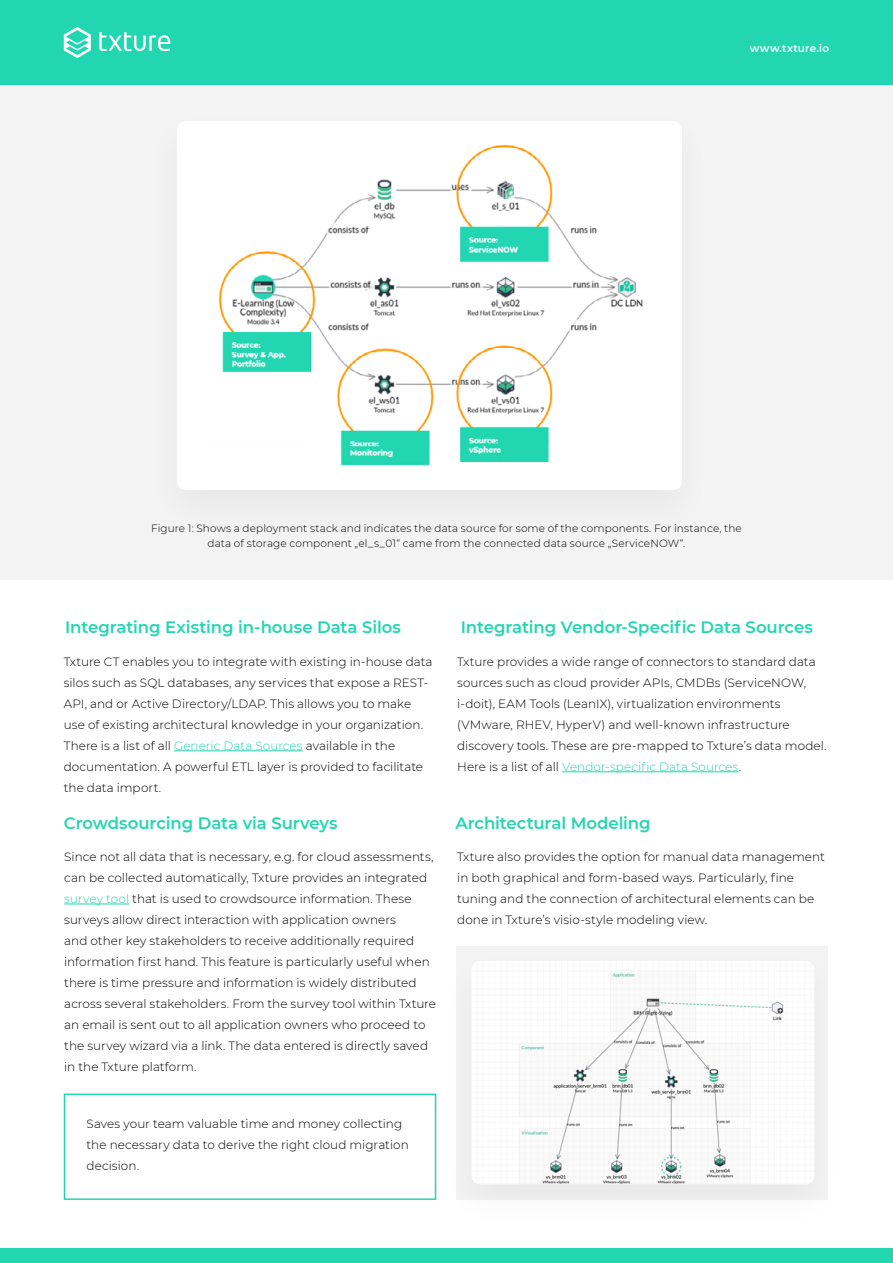
<style>
.page{position:relative;width:893px;height:1263px;background:#fff}
.page>*{position:absolute;margin:0;border:0;box-sizing:border-box;transform-origin:0 0}
.t1{font:600 16.5px "Montserrat";letter-spacing:-.005em;color:#22d6b2}
.t2{font:300 12px/21px "Montserrat";letter-spacing:.005em;color:#000}
.t3{font:300 10.5px/15px "Montserrat";letter-spacing:.01em;color:#000;text-align:center}
.t4{font:600 10.5px "Montserrat";letter-spacing:.025em;color:#fff}
.s1{color:#22d6b2}
</style>
<div class="page">
<div style="left:0;top:0;width:893px;height:85px;background:#22d6b2"></div>
<svg style="left:99px;top:32px;width:71px;height:19px"></svg>
<svg style="left:64px;top:27px;width:27px;height:31px"></svg>
<div style="left:0;top:1248px;width:893px;height:15px;background:#22d6b2"></div>
<hr style="left:174px;top:750px;width:129px;height:1px;background:#22d6b2">
<hr style="left:562px;top:771px;width:177px;height:1px;background:#22d6b2">
<div style="left:0;top:85px;width:893px;height:494px;background:#f3f3f4"></div>
<hr style="left:64px;top:904px;width:65px;height:1px;background:#22d6b2">
<div style="left:64px;top:1093px;width:372px;height:107px;border:2px solid #22d6b2"></div>
<div style="left:177px;top:121px;width:505px;height:369px;background:#fff;border-radius:9px"></div>
<img style="left:219px;top:144px;width:424px;height:322px">
<div style="left:438px;top:945px;width:409px;height:289px;background:#000;opacity:.05"></div>
<img style="left:471px;top:961px;width:343px;height:223px">
<p class="t4" style="left:750px;top:40px;width:81px">www.txture.io</p>
<p class="t3" style="left:151px;top:521px;width:592px">Figure 1: Shows a deployment stack and indicates the data source for some of the components. For instance, the data of storage component „el_s_01“ came from the connected data source „ServiceNOW“.</p>
<h1 class="t1" style="left:65px;top:615px;width:337px">Integrating Existing in-house Data Silos</h1>
<h1 class="t1" style="left:461px;top:615px;width:354px">Integrating Vendor-Specific Data Sources</h1>
<p class="t2" style="left:64px;top:651px;width:370px">Txture CT enables you to integrate with existing in-house data silos such as SQL databases, any services that expose a REST-API, and or Active Directory/LDAP. This allows you to make use of existing architectural knowledge in your organization.<br>There is a list of all <span class="s1">Generic Data Sources</span> available in the documentation. A powerful ETL layer is provided to facilitate the data import.</p>
<p class="t2" style="left:457px;top:651px;width:371px">Txture provides a wide range of connectors to standard data sources such as cloud provider APIs, CMDBs (ServiceNOW, i-doit), EAM Tools (LeanIX), virtualization environments (VMware, RHEV, HyperV) and well-known infrastructure discovery tools. These are pre-mapped to Txture’s data model.<br>Here is a list of all <span class="s1">Vendor-specific Data Sources</span>.</p>
<h1 class="t1" style="left:64px;top:811px;width:275px">Crowdsourcing Data via Surveys</h1>
<h1 class="t1" style="left:455px;top:811px;width:197px">Architectural Modeling</h1>
<p class="t2" style="left:64px;top:846px;width:373px">Since not all data that is necessary, e.g. for cloud assessments, can be collected automatically, Txture provides an integrated <span class="s1">survey tool</span> that is used to crowdsource information. These surveys allow direct interaction with application owners<br>and other key stakeholders to receive additionally required information first hand. This feature is particularly useful when there is time pressure and information is widely distributed across several stakeholders. From the survey tool within Txture an email is sent out to all application owners who proceed to the survey wizard via a link. The data entered is directly saved in the Txture platform.</p>
<p class="t2" style="left:457px;top:846px;width:369px">Txture also provides the option for manual data management in both graphical and form-based ways. Particularly, fine tuning and the connection of architectural elements can be done in Txture’s visio-style modeling view.</p>
<p class="t2" style="left:87px;top:1113px;width:324px">Saves your team valuable time and money collecting the necessary data to derive the right cloud migration decision.</p>
</div>
